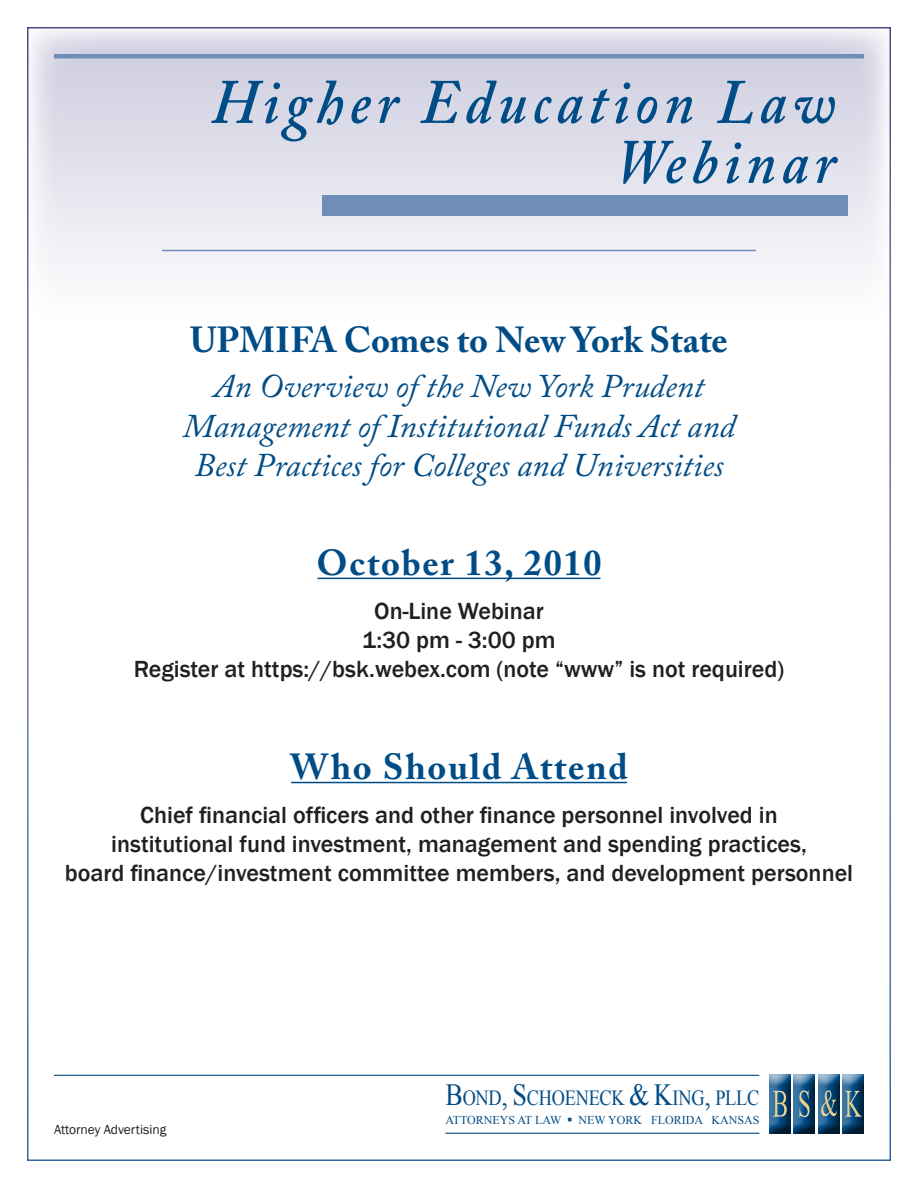
<style>
.page{position:relative;width:918px;height:1188px;background:#fff}
.page>*{position:absolute;margin:0;border:0;box-sizing:border-box;transform-origin:0 0}
.t1{font:italic 600 62.7px "Adobe Caslon Pro";letter-spacing:.1em;color:#004c86;scale:.91 1}
.t2{font:700 36px "Adobe Caslon Pro";letter-spacing:.05em;color:#004c86}
.t3{font:700 36px "Adobe Caslon Pro";color:#004c86}
.t4{font:italic 33px/39.6px "Adobe Caslon Pro";color:#004c86;text-align:center}
.t5{font:500 24px/28.8px "Franklin Gothic";color:#231f20;text-align:center}
.t6{font:21.6px "Times New Roman";letter-spacing:-.015em;color:#004c86;scale:.85 1}
.t7{font:13.5px "Franklin Gothic";color:#231f20}
.t8{font:12px "Times New Roman";color:#004c86}
.s1{font-size:30.75px}
</style>
<div class="page">
<svg style="left:31px;top:30px;width:856px;height:240px"></svg>
<hr style="left:54px;top:1075px;width:705px;height:1px;background:#004c86">
<hr style="left:446px;top:1133px;width:313px;height:1px;background:#004c86">
<div style="left:769px;top:1075px;width:24px;height:61px;background:#231f20;opacity:.75"></div>
<div style="left:771px;top:1091px;width:17px;height:27px;background:#fff;opacity:.75"></div>
<div style="left:793px;top:1075px;width:24px;height:61px;background:#231f20;opacity:.75"></div>
<div style="left:799px;top:1089px;width:12px;height:29px;background:#fff;opacity:.75"></div>
<div style="left:817px;top:1075px;width:24px;height:61px;background:#231f20;opacity:.75"></div>
<div style="left:820px;top:1089px;width:18px;height:27px;background:#fff;opacity:.75"></div>
<div style="left:842px;top:1075px;width:24px;height:61px;background:#231f20;opacity:.75"></div>
<div style="left:844px;top:1091px;width:18px;height:27px;background:#fff;opacity:.75"></div>
<hr style="left:162px;top:250px;width:594px;height:1px;background:#6e8db9">
<hr style="left:54px;top:54px;width:810px;height:4px;background:#6e8db9">
<div style="left:322px;top:196px;width:526px;height:20px;background:#6e8db9"></div>
<hr style="left:291px;top:782px;width:336px;height:1px;background:#004c86">
<hr style="left:318px;top:578px;width:282px;height:1px;background:#004c86">
<p class="t1" style="left:212px;top:65px;width:686px">Higher Education Law</p>
<p class="t1" style="left:615px;top:125px;width:243px">Webinar</p>
<p class="t3" style="left:190px;top:319px;width:539px">UPMIFA Comes to New York State</p>
<p class="t4" style="left:183px;top:366px;width:554px">An Overview of the New York Prudent<br>Management of Institutional Funds Act and<br>Best Practices for Colleges and Universities</p>
<p class="t2" style="left:317px;top:541px;width:286px">October 13, 2010</p>
<p class="t5" style="left:374px;top:597px;width:171px">On-Line Webinar</p>
<p class="t5" style="left:362px;top:626px;width:195px">1:30 pm - 3:00 pm</p>
<p class="t5" style="left:134px;top:655px;width:652px">Register at https://bsk.webex.com (note “www” is not required)</p>
<p class="t2" style="left:290px;top:746px;width:339px">Who Should Attend</p>
<p class="t5" style="left:65px;top:801px;width:790px">Chief financial officers and other finance personnel involved in<br>institutional fund investment, management and spending practices,<br>board finance/investment committee members, and development personnel</p>
<p class="t7" style="left:54px;top:1121px;width:114px">Attorney Advertising</p>
<p class="t6" style="left:446px;top:1083px;width:371px"><span class="s1">B</span>OND<span class="s1">, S</span>CHOENECK <span class="s1">&amp; K</span>ING<span class="s1">,</span> PLLC</p>
<p class="t8" style="left:446px;top:1112px;width:315px">ATTORNEYS AT LAW ▪ NEW YORK FLORIDA KANSAS</p>
</div>
